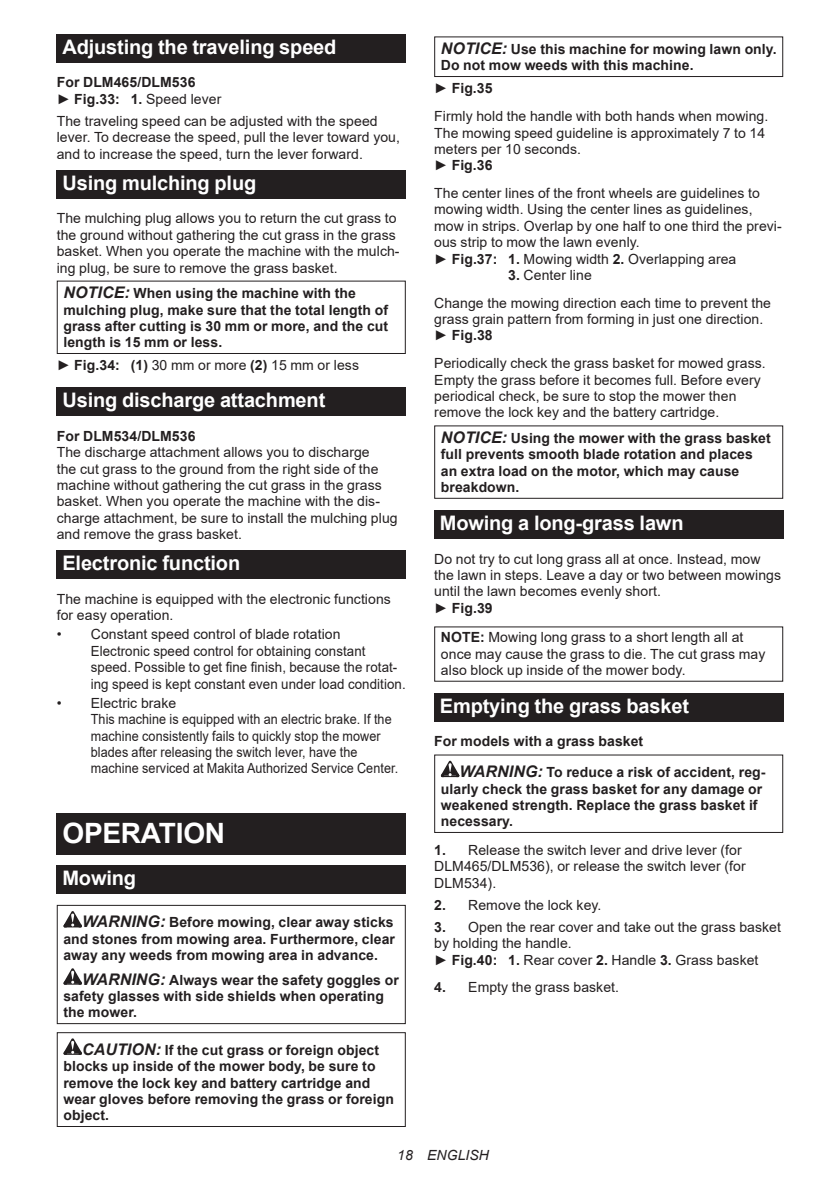
<style>
.page{position:relative;width:840px;height:1191px;background:#fff}
.page>*{position:absolute;margin:0;border:0;box-sizing:border-box;transform-origin:0 0}
.t1{font:700 28px "Arial";letter-spacing:-.01em;color:#fff}
.t2{font:700 20px "Arial";letter-spacing:-.01em;color:#fff}
.t3{font:14px/16.4px "Arial";letter-spacing:.005em;color:#231f20}
.t4{font:700 14px/16.4px "Arial";letter-spacing:.005em;color:#231f20}
.t5{font:italic 14px "Arial";letter-spacing:.005em;color:#231f20}
.s1{font-weight:400}
.s2{font-style:italic;font-size:16px}
.s3{font-weight:700}
</style>
<div class="page">
<div style="left:57px;top:34px;width:348px;height:29px;background:#231f20"></div>
<div style="left:57px;top:170px;width:348px;height:28px;background:#231f20"></div>
<div style="left:57px;top:280px;width:348px;height:74px;border:1px solid #231f20"></div>
<div style="left:57px;top:387px;width:348px;height:29px;background:#231f20"></div>
<div style="left:57px;top:550px;width:348px;height:29px;background:#231f20"></div>
<div style="left:57px;top:813px;width:348px;height:41px;background:#231f20"></div>
<div style="left:57px;top:865px;width:348px;height:29px;background:#231f20"></div>
<svg style="left:63px;top:911px;width:19px;height:16px"></svg>
<svg style="left:63px;top:968px;width:19px;height:16px"></svg>
<div style="left:57px;top:905px;width:348px;height:119px;border:1px solid #231f20"></div>
<svg style="left:63px;top:1038px;width:19px;height:16px"></svg>
<div style="left:57px;top:1032px;width:348px;height:95px;border:1px solid #231f20"></div>
<div style="left:434px;top:36px;width:348px;height:41px;border:1px solid #231f20"></div>
<div style="left:434px;top:425px;width:348px;height:74px;border:1px solid #231f20"></div>
<div style="left:434px;top:510px;width:348px;height:28px;background:#231f20"></div>
<div style="left:434px;top:693px;width:348px;height:28px;background:#231f20"></div>
<svg style="left:440px;top:760px;width:19px;height:17px"></svg>
<div style="left:434px;top:754px;width:348px;height:79px;border:1px solid #231f20"></div>
<h2 class="t2" style="left:62px;top:33px;width:275px">Adjusting the traveling speed</h2>
<p class="t4" style="left:57px;top:74px;width:166px">For DLM465/DLM536<br><span class="s1">►</span> Fig.33: 1. <span class="s1">Speed lever</span></p>
<p class="t3" style="left:57px;top:113px;width:344px">The traveling speed can be adjusted with the speed lever. To decrease the speed, pull the lever toward you, and to increase the speed, turn the lever forward.</p>
<h2 class="t2" style="left:62px;top:169px;width:195px">Using mulching plug</h2>
<p class="t3" style="left:57px;top:210px;width:344px">The mulching plug allows you to return the cut grass to the ground without gathering the cut grass in the grass basket. When you operate the machine with the mulch&shy;ing plug, be sure to remove the grass basket.</p>
<p class="t4" style="left:63px;top:285px;width:326px"><span class="s2">NOTICE:</span> When using the machine with the mulching plug, make sure that the total length of grass after cutting is 30 mm or more, and the cut length is 15 mm or less.</p>
<p class="t3" style="left:57px;top:357px;width:303px">► <span class="s3">Fig.34: (1)</span> 30 mm or more <span class="s3">(2)</span> 15 mm or less</p>
<h2 class="t2" style="left:62px;top:386px;width:264px">Using discharge attachment</h2>
<p class="t4" style="left:57px;top:428px;width:140px">For DLM534/DLM536</p>
<p class="t3" style="left:57px;top:444px;width:342px">The discharge attachment allows you to discharge<br>the cut grass to the ground from the right side of the machine without gathering the cut grass in the grass basket. When you operate the machine with the dis&shy;charge attachment, be sure to install the mulching plug and remove the grass basket.</p>
<h2 class="t2" style="left:62px;top:549px;width:179px">Electronic function</h2>
<p class="t3" style="left:57px;top:590px;width:335px">The machine is equipped with the electronic functions for easy operation.</p>
<p class="t3" style="left:91px;top:626px;width:316px;text-indent:-34px">• Constant speed control of blade rotation<br>Electronic speed control for obtaining constant speed. Possible to get fine finish, because the rotat&shy;ing speed is kept constant even under load condition.</p>
<p class="t3" style="left:91px;top:694px;width:309px;text-indent:-34px">• Electric brake<br>This machine is equipped with an electric brake. If the machine consistently fails to quickly stop the mower blades after releasing the switch lever, have the machine serviced at Makita Authorized Service Center.</p>
<h1 class="t1" style="left:62px;top:813px;width:164px">OPERATION</h1>
<h2 class="t2" style="left:62px;top:864px;width:75px">Mowing</h2>
<p class="t4" style="left:63px;top:914px;width:333px;text-align:justify;text-indent:19px"><span class="s2">WARNING:</span> Before mowing, clear away sticks and stones from mowing area. Furthermore, clear away any weeds from mowing area in advance.</p>
<p class="t4" style="left:63px;top:971px;width:337px;text-indent:19px"><span class="s2">WARNING:</span> Always wear the safety goggles or safety glasses with side shields when operating the mower.</p>
<p class="t4" style="left:63px;top:1041px;width:332px;text-indent:19px"><span class="s2">CAUTION:</span> If the cut grass or foreign object blocks up inside of the mower body, be sure to remove the lock key and battery cartridge and wear gloves before removing the grass or foreign object.</p>
<p class="t4" style="left:440px;top:41px;width:337px"><span class="s2">NOTICE:</span> Use this machine for mowing lawn only.<br>Do not mow weeds with this machine.</p>
<p class="t3" style="left:434px;top:74px;width:335px;line-height:27.8px">► <span class="s3">Fig.35<br></span>Firmly hold the handle with both hands when mowing.</p>
<p class="t3" style="left:434px;top:124px;width:332px">The mowing speed guideline is approximately 7 to 14 meters per 10 seconds.<br>► <span class="s3">Fig.36</span></p>
<p class="t3" style="left:434px;top:185px;width:349px">The center lines of the front wheels are guidelines to mowing width. Using the center lines as guidelines, mow in strips. Overlap by one half to one third the previ&shy;ous strip to mow the lawn evenly.<br>► <span class="s3">Fig.37: 1.</span> Mowing width <span class="s3">2.</span> Overlapping area</p>
<p class="t3" style="left:434px;top:261px;width:338px;line-height:27.8px;text-indent:74px"><span class="s3">3.</span> Center line<br>Change the mowing direction each time to prevent the</p>
<p class="t3" style="left:434px;top:311px;width:330px">grass grain pattern from forming in just one direction. ► <span class="s3">Fig.38</span></p>
<p class="t3" style="left:434px;top:355px;width:333px">Periodically check the grass basket for mowed grass.<br>Empty the grass before it becomes full. Before every periodical check, be sure to stop the mower then remove the lock key and the battery cartridge.</p>
<p class="t4" style="left:440px;top:430px;width:331px"><span class="s2">NOTICE:</span> Using the mower with the grass basket full prevents smooth blade rotation and places an extra load on the motor, which may cause breakdown.</p>
<h2 class="t2" style="left:439px;top:509px;width:245px">Mowing a long-grass lawn</h2>
<p class="t3" style="left:434px;top:550px;width:348px">Do not try to cut long grass all at once. Instead, mow the lawn in steps. Leave a day or two between mowings until the lawn becomes evenly short.<br>► <span class="s3">Fig.39</span></p>
<p class="t3" style="left:440px;top:629px;width:326px"><span class="s3">NOTE:</span> Mowing long grass to a short length all at once may cause the grass to die. The cut grass may also block up inside of the mower body.</p>
<h2 class="t2" style="left:439px;top:692px;width:250px">Emptying the grass basket</h2>
<p class="t4" style="left:459px;top:726px;width:307px;line-height:30.6px;text-indent:-25px">For models with a grass basket<br><span class="s2">WARNING:</span> To reduce a risk of accident, reg-</p>
<p class="t4" style="left:440px;top:780px;width:323px">ularly check the grass basket for any damage or weakened strength. Replace the grass basket if necessary.</p>
<p class="t3" style="left:434px;top:841px;width:313px"><span class="s3">1.</span> Release the switch lever and drive lever (for<br>DLM465/DLM536), or release the switch lever (for<br>DLM534).</p>
<p class="t3" style="left:434px;top:896px;width:169px"><span class="s3">2.</span> Remove the lock key.</p>
<p class="t3" style="left:434px;top:918px;width:348px"><span class="s3">3.</span> Open the rear cover and take out the grass basket by holding the handle.<br>► <span class="s3">Fig.40: 1.</span> Rear cover <span class="s3">2.</span> Handle <span class="s3">3.</span> Grass basket</p>
<p class="t3" style="left:434px;top:979px;width:186px"><span class="s3">4.</span> Empty the grass basket.</p>
<p class="t5" style="left:397px;top:1146px;width:93px">18 ENGLISH</p>
</div>
